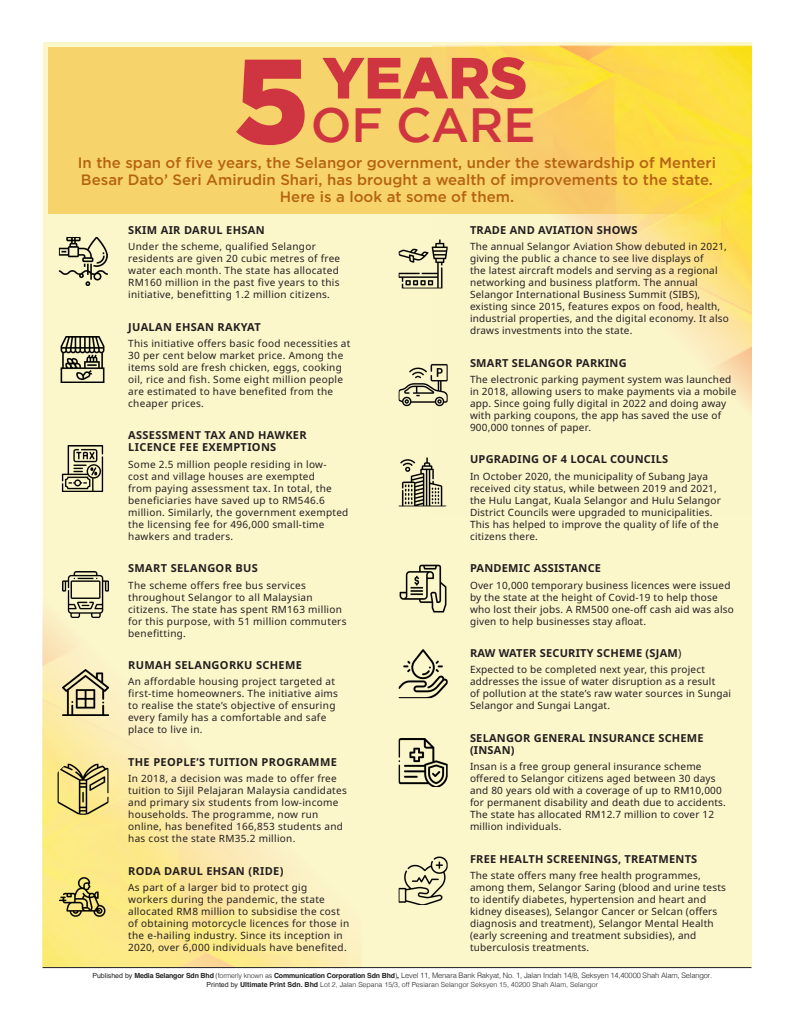
<style>
.page{position:relative;width:794px;height:1010px;background:#fff}
.page>*{position:absolute;margin:0;border:0;box-sizing:border-box;transform-origin:0 0}
.Subhead_Mental{font:900 119.6px "Gotham";color:#cf3540}
.Subhead_Mental-2{font:900 58px "Gotham";letter-spacing:-.005em;color:#cf3540}
.Subhead_Mental-3{font:500 48px "Gotham";letter-spacing:-.005em;color:#cf3540}
.Subhead_Mental-4{font:500 15px/17px "Gotham";color:#b66311;text-align:center}
.Infografik_Mental_bullet_kuning_copy{font:700 11px/12px "Noto Sans";letter-spacing:.02em;color:#231f20}
.Infografik_Mental_bullet_kuning_copy-2{font:10px/12px "Noto Sans";letter-spacing:.02em;color:#231f20}
.BODYTEXT{font:300 7.5px "Helvetica";letter-spacing:-.02em;color:#231f20}
.BODYTEXT-2{font:300 7px "Helvetica";color:#231f20}
.s1{font-weight:400}
.s2{font-weight:400;font-size:7px}
.s3{font-weight:700;font-size:7px}
.s4{font-size:7px}
.s5{font-weight:700}
</style>
<div class="page">
<div style="left:43px;top:43px;width:708px;height:924px;background:#fcf6cb"></div>
<img style="left:43px;top:580px;width:318px;height:387px">
<div style="left:48px;top:48px;width:698px;height:166px;background:#f7d46b"></div>
<hr style="left:43px;top:967px;width:708px;height:1px;background:#231f20">
<img style="left:59px;top:237px;width:49px;height:49px">
<img style="left:399px;top:246px;width:33px;height:42px">
<img style="left:399px;top:364px;width:33px;height:43px">
<img style="left:399px;top:457px;width:33px;height:49px">
<img style="left:399px;top:564px;width:48px;height:49px">
<img style="left:399px;top:649px;width:49px;height:49px">
<img style="left:399px;top:738px;width:49px;height:48px">
<img style="left:399px;top:856px;width:49px;height:48px">
<img style="left:60px;top:336px;width:45px;height:46px">
<img style="left:61px;top:445px;width:43px;height:46px">
<img style="left:62px;top:571px;width:46px;height:46px">
<img style="left:62px;top:669px;width:46px;height:46px">
<img style="left:57px;top:763px;width:51px;height:51px">
<img style="left:59px;top:874px;width:47px;height:47px">
<img style="left:432px;top:45px;width:319px;height:462px">
<p class="Subhead_Mental-2" style="left:322px;top:44px;width:206px">YEARS</p>
<p class="Subhead_Mental" style="left:234px;top:32px;width:77px">5</p>
<p class="Subhead_Mental-3" style="left:311px;top:98px;width:226px">OF CARE</p>
<p class="Subhead_Mental-4" style="left:78px;top:154px;width:640px">In the span of five years, the Selangor government, under the stewardship of Menteri<br>Besar Dato’ Seri Amirudin Shari, has brought a wealth of improvements to the state.<br>Here is a look at some of them.</p>
<p class="Infografik_Mental_bullet_kuning_copy" style="left:128px;top:224px;width:138px">SKIM AIR DARUL EHSAN</p>
<p class="Infografik_Mental_bullet_kuning_copy-2" style="left:128px;top:240px;width:213px">Under the scheme, qualified Selangor residents are given 20 cubic metres of free water each month. The state has allocated RM160 million in the past five years to this initiative, benefitting 1.2 million citizens.</p>
<p class="Infografik_Mental_bullet_kuning_copy" style="left:128px;top:321px;width:134px">JUALAN EHSAN RAKYAT</p>
<p class="Infografik_Mental_bullet_kuning_copy-2" style="left:128px;top:337px;width:224px">This initiative offers basic food necessities at 30 per cent below market price. Among the items sold are fresh chicken, eggs, cooking oil, rice and fish. Some eight million people are estimated to have benefited from the cheaper prices.</p>
<p class="Infografik_Mental_bullet_kuning_copy" style="left:128px;top:429px;width:180px">ASSESSMENT TAX AND HAWKER<br>LICENCE FEE EXEMPTIONS</p>
<p class="Infografik_Mental_bullet_kuning_copy-2" style="left:128px;top:458px;width:222px">Some 2.5 million people residing in low&shy;cost and village houses are exempted<br>from paying assessment tax. In total, the beneficiaries have saved up to RM546.6 million. Similarly, the government exempted the licensing fee for 496,000 small-time hawkers and traders.</p>
<p class="Infografik_Mental_bullet_kuning_copy" style="left:128px;top:562px;width:131px">SMART SELANGOR BUS</p>
<p class="Infografik_Mental_bullet_kuning_copy-2" style="left:128px;top:579px;width:220px">The scheme offers free bus services throughout Selangor to all Malaysian citizens. The state has spent RM163 million for this purpose, with 51 million commuters benefitting.</p>
<p class="Infografik_Mental_bullet_kuning_copy" style="left:128px;top:659px;width:175px">RUMAH SELANGORKU SCHEME</p>
<p class="Infografik_Mental_bullet_kuning_copy-2" style="left:128px;top:675px;width:211px">An affordable housing project targeted at first-time homeowners. The initiative aims to realise the state’s objective of ensuring every family has a comfortable and safe place to live in.</p>
<p class="Infografik_Mental_bullet_kuning_copy" style="left:128px;top:756px;width:210px">THE PEOPLE’S TUITION PROGRAMME</p>
<p class="Infografik_Mental_bullet_kuning_copy-2" style="left:128px;top:772px;width:220px">In 2018, a decision was made to offer free tuition to Sijil Pelajaran Malaysia candidates and primary six students from low-income households. The programme, now run online, has benefited 166,853 students and has cost the state RM35.2 million.</p>
<p class="Infografik_Mental_bullet_kuning_copy" style="left:128px;top:864px;width:157px">RODA DARUL EHSAN (RIDE)</p>
<p class="Infografik_Mental_bullet_kuning_copy-2" style="left:128px;top:881px;width:222px">As part of a larger bid to protect gig workers during the pandemic, the state allocated RM8 million to subsidise the cost of obtaining motorcycle licences for those in the e-hailing industry. Since its inception in 2020, over 6,000 individuals have benefited.</p>
<p class="Infografik_Mental_bullet_kuning_copy" style="left:470px;top:224px;width:169px">TRADE AND AVIATION SHOWS</p>
<p class="Infografik_Mental_bullet_kuning_copy-2" style="left:470px;top:240px;width:260px">The annual Selangor Aviation Show debuted in 2021, giving the public a chance to see live displays of<br>the latest aircraft models and serving as a regional networking and business platform. The annual Selangor International Business Summit (SIBS), existing since 2015, features expos on food, health, industrial properties, and the digital economy. It also draws investments into the state.</p>
<p class="Infografik_Mental_bullet_kuning_copy" style="left:470px;top:357px;width:158px">SMART SELANGOR PARKING</p>
<p class="Infografik_Mental_bullet_kuning_copy-2" style="left:470px;top:373px;width:268px">The electronic parking payment system was launched in 2018, allowing users to make payments via a mobile app. Since going fully digital in 2022 and doing away with parking coupons, the app has saved the use of 900,000 tonnes of paper.</p>
<p class="Infografik_Mental_bullet_kuning_copy" style="left:470px;top:453px;width:200px">UPGRADING OF 4 LOCAL COUNCILS</p>
<p class="Infografik_Mental_bullet_kuning_copy-2" style="left:470px;top:470px;width:252px">In October 2020, the municipality of Subang Jaya received city status, while between 2019 and 2021, the Hulu Langat, Kuala Selangor and Hulu Selangor District Councils were upgraded to municipalities.<br>This has helped to improve the quality of life of the citizens there.</p>
<p class="Infografik_Mental_bullet_kuning_copy" style="left:470px;top:562px;width:133px">PANDEMIC ASSISTANCE</p>
<p class="Infografik_Mental_bullet_kuning_copy-2" style="left:470px;top:579px;width:265px">Over 10,000 temporary business licences were issued by the state at the height of Covid-19 to help those who lost their jobs. A RM500 one-off cash aid was also given to help businesses stay afloat.</p>
<p class="Infografik_Mental_bullet_kuning_copy" style="left:470px;top:647px;width:213px">RAW WATER SECURITY SCHEME (SJAM<span class="s1">)</span></p>
<p class="Infografik_Mental_bullet_kuning_copy-2" style="left:470px;top:663px;width:263px">Expected to be completed next year, this project addresses the issue of water disruption as a result<br>of pollution at the state’s raw water sources in Sungai Selangor and Sungai Langat.</p>
<p class="Infografik_Mental_bullet_kuning_copy" style="left:470px;top:732px;width:235px">SELANGOR GENERAL INSURANCE SCHEME (INSAN)</p>
<p class="Infografik_Mental_bullet_kuning_copy-2" style="left:470px;top:760px;width:257px">Insan is a free group general insurance scheme offered to Selangor citizens aged between 30 days and 80 years old with a coverage of up to RM10,000 for permanent disability and death due to accidents.<br>The state has allocated RM12.7 million to cover 12 million individuals.</p>
<p class="Infografik_Mental_bullet_kuning_copy" style="left:470px;top:852px;width:229px">FREE HEALTH SCREENINGS, TREATMENTS</p>
<p class="Infografik_Mental_bullet_kuning_copy-2" style="left:470px;top:869px;width:257px">The state offers many free health programmes, among them, Selangor Saring (blood and urine tests to identify diabetes, hypertension and heart and kidney diseases), Selangor Cancer or Selcan (offers diagnosis and treatment), Selangor Mental Health (early screening and treatment subsidies), and tuberculosis treatments.</p>
<p class="BODYTEXT" style="left:92px;top:968px;width:621px"><span class="s2">Published by</span> <span class="s3">Media Selangor Sdn Bhd</span> <span class="s4">(formerly known as</span> <span class="s3">Communication Corporation Sdn Bhd</span><span class="s4">)</span><span class="s3">,</span> Level 11, Menara Bank Rakyat, No. 1, Jalan Indah 14/8, Seksyen 14,40000 Shah Alam, Selangor.</p>
<p class="BODYTEXT-2" style="left:207px;top:977px;width:393px"><span class="s1">Printed by</span> <span class="s5">Ultimate Print Sdn. Bhd</span> Lot 2, Jalan Sepana 15/3, off Pesiaran Selangor Seksyen 15, 40200 Shah Alam, Selangor</p>
</div>
